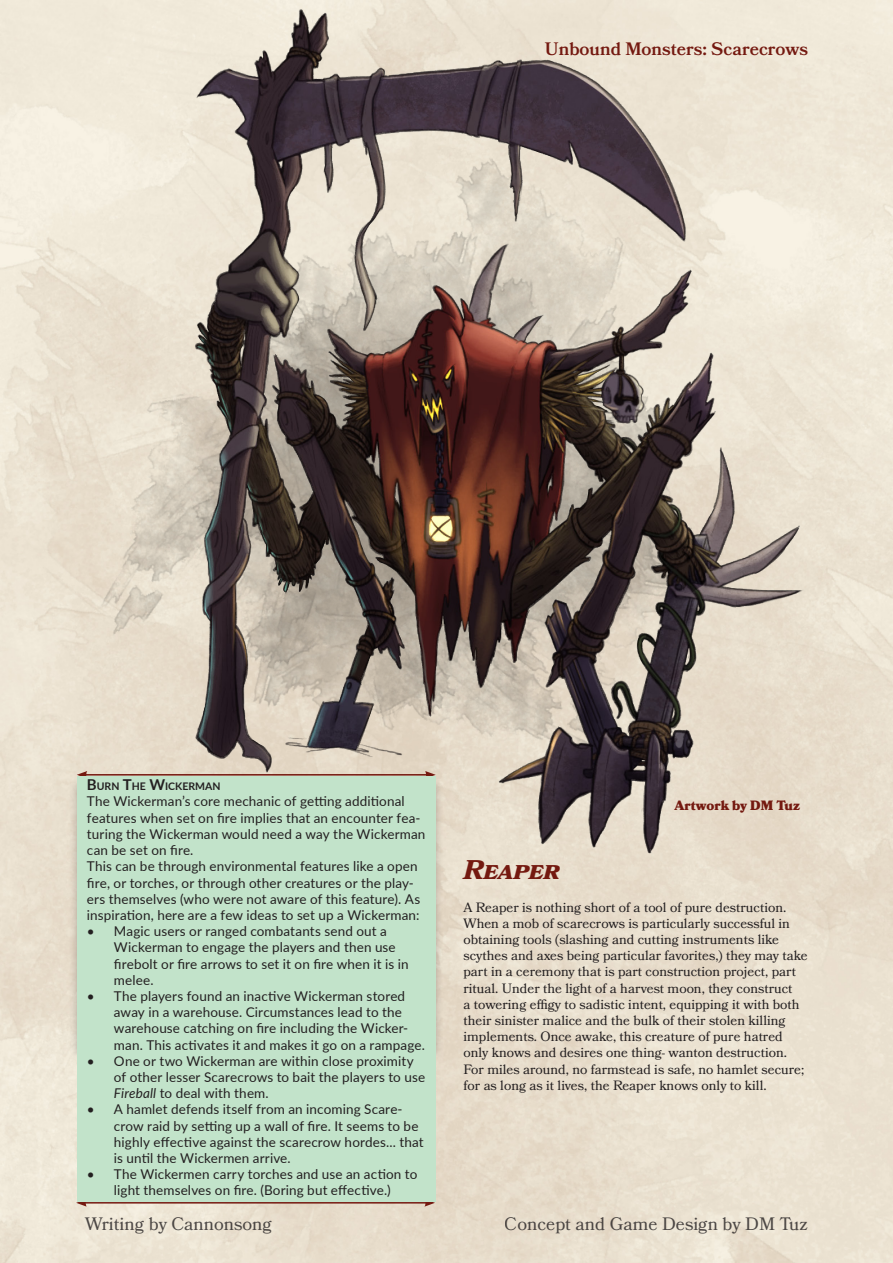
<style>
.page{position:relative;width:893px;height:1263px;background:#fff}
.page>*{position:absolute;margin:0;border:0;box-sizing:border-box;transform-origin:0 0}
.t1{font:italic 700 27px "Bookmania";color:#741910}
.t2{font:18px "Bookmania";color:#231f20}
.t3{font:600 18px "Bookmania";color:#741910}
.Sidebar_Heading{font:13.5px/16.2px "Lato";letter-spacing:.01em;color:#231f20}
.t4{font:13.5px/16.2px "Bookmania";color:#231f20}
.t5{font:900 13.5px "Bookmania";color:#741910}
.Sidebar_Heading-2{font:700 10.5px "Lato";color:#231f20}
.s1{font-size:15px}
.s2{font-style:italic}
</style>
<div class="page">
<img style="left:0;top:0;width:893px;height:1263px">
<div style="left:51px;top:1221px;width:787px;height:5px;background:#eae0cf"></div>
<hr style="left:63px;top:1228px;width:766px;height:2px;background:#741910">
<div style="left:52px;top:625px;width:5px;height:605px;background:#ebe3d2"></div>
<div style="left:833px;top:625px;width:5px;height:605px;background:#e9dfcf"></div>
<img style="left:9px;top:155px;width:75px;height:671px">
<img style="left:84px;top:91px;width:731px;height:796px">
<img style="left:164px;top:6px;width:645px;height:854px">
<hr style="left:85px;top:774px;width:342px;height:1px;background:#741910">
<svg style="left:77px;top:771px;width:10px;height:5px"></svg>
<svg style="left:425px;top:771px;width:11px;height:5px"></svg>
<hr style="left:84px;top:1202px;width:343px;height:1px;background:#741910">
<svg style="left:76px;top:1199px;width:11px;height:7px"></svg>
<svg style="left:424px;top:1201px;width:11px;height:5px"></svg>
<div style="left:68px;top:776px;width:376px;height:285px;background:#231f20;opacity:.25"></div>
<div style="left:77px;top:778px;width:359px;height:423px;background:#c2e3ca"></div>
<p class="t3" style="left:545px;top:38px;width:264px">Unbound Monsters: Scarecrows</p>
<p class="Sidebar_Heading-2" style="left:87px;top:779px;width:135px"><span class="s1">B</span>URN <span class="s1">T</span>HE <span class="s1">W</span>ICKERMAN</p>
<p class="Sidebar_Heading" style="left:87px;top:793px;width:340px">The Wickerman’s core mechanic of getting additional features when set on fire implies that an encounter fea&shy;turing the Wickerman would need a way the Wickerman can be set on fire.</p>
<p class="Sidebar_Heading" style="left:87px;top:858px;width:335px">This can be through environmental features like a open fire, or torches, or through other creatures or the play&shy;ers themselves (who were not aware of this feature). As inspiration, here are a few ideas to set up a Wickerman:</p>
<p class="Sidebar_Heading" style="left:114px;top:922px;width:296px;text-indent:-27px">• Magic users or ranged combatants send out a Wickerman to engage the players and then use firebolt or fire arrows to set it on fire when it is in melee.</p>
<p class="Sidebar_Heading" style="left:114px;top:987px;width:312px;text-indent:-27px">• The players found an inactive Wickerman stored away in a warehouse. Circumstances lead to the warehouse catching on fire including the Wicker&shy;man. This activates it and makes it go on a rampage.</p>
<p class="Sidebar_Heading" style="left:114px;top:1052px;width:313px;text-indent:-27px">• One or two Wickerman are within close proximity of other lesser Scarecrows to bait the players to use<br><span class="s2">Fireball</span> to deal with them.</p>
<p class="Sidebar_Heading" style="left:114px;top:1101px;width:311px;text-indent:-27px">• A hamlet defends itself from an incoming Scare&shy;crow raid by setting up a wall of fire. It seems to be highly effective against the scarecrow hordes... that is until the Wickermen arrive.</p>
<p class="Sidebar_Heading" style="left:87px;top:1165px;width:332px;text-align:center">• The Wickermen carry torches and use an action to light themselves on fire. (Boring but effective.)</p>
<p class="t5" style="left:675px;top:797px;width:127px">Artwork by DM Tuz</p>
<p class="t1" style="left:463px;top:854px;width:98px">Reaper</p>
<p class="t4" style="left:463px;top:899px;width:346px">A Reaper is nothing short of a tool of pure destruction.<br>When a mob of scarecrows is particularly successful in obtaining tools (slashing and cutting instruments like scythes and axes being particular favorites,) they may take part in a ceremony that is part construction project, part ritual. Under the light of a harvest moon, they construct<br>a towering effigy to sadistic intent, equipping it with both their sinister malice and the bulk of their stolen killing implements. Once awake, this creature of pure hatred only knows and desires one thing- wanton destruction.<br>For miles around, no farmstead is safe, no hamlet secure; for as long as it lives, the Reaper knows only to kill.</p>
<h2 class="t2" style="left:85px;top:1213px;width:188px">Writing by Cannonsong</h2>
<h2 class="t2" style="left:505px;top:1213px;width:305px">Concept and Game Design by DM Tuz</h2>
</div>
